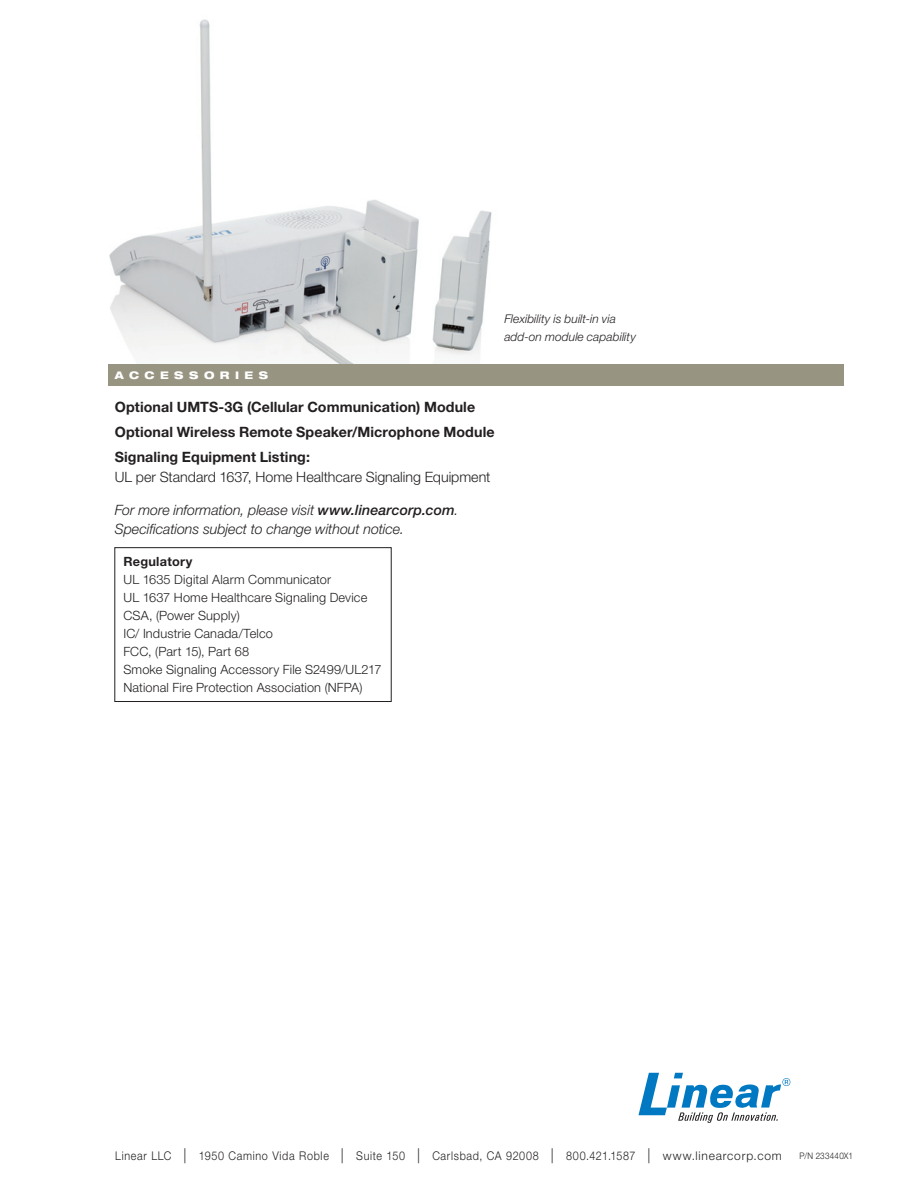
<style>
.page{position:relative;width:918px;height:1188px;background:#fff}
.page>*{position:absolute;margin:0;border:0;box-sizing:border-box;transform-origin:0 0}
.t1{font:700 14.25px "Helvetica Neue LT Std";letter-spacing:.005em;color:#231f20}
.t2{font:italic 300 14.25px "Helvetica Neue LT Std";letter-spacing:-.005em;color:#231f20}
.t3{font:300 14.25px "Helvetica Neue LT Std";color:#231f20}
.t4{font:300 12.75px "Helvetica Neue LT Std";letter-spacing:.01em;color:#231f20}
.t5{font:700 12.75px "Helvetica Neue LT Std";letter-spacing:.02em;color:#231f20}
.t6{font:300 12px "Helvetica Neue LT Std";letter-spacing:.065em;color:#231f20;scale:.9 1}
.t7{font:italic 300 12px "Helvetica Neue LT Std";letter-spacing:.005em;color:#231f20}
.t8{font:800 expanded 10.5px "Helvetica Neue LT Std";letter-spacing:.52em;color:#fff}
.t9{font:300 9px "Helvetica Neue LT Std";letter-spacing:.03em;color:#231f20;scale:.9 1}
.s1{font-weight:500}
.s2{font-size:15px}
</style>
<div class="page">
<div style="left:115px;top:547px;width:276px;height:155px;border:1px solid #231f20"></div>
<img style="left:109px;top:19px;width:383px;height:345px">
<svg style="left:638px;top:1073px;width:152px;height:50px"></svg>
<div style="left:108px;top:364px;width:736px;height:22px;background:#979481"></div>
<p class="t7" style="left:504px;top:311px;width:113px">Flexibility is built-in via</p>
<p class="t7" style="left:504px;top:329px;width:133px">add-on module capability</p>
<p class="t8" style="left:115px;top:369px;width:155px">ACCESSORIES</p>
<p class="t1" style="left:115px;top:398px;width:362px">Optional UMTS-3G (Cellular Communication) Module</p>
<p class="t1" style="left:115px;top:423px;width:381px">Optional Wireless Remote Speaker/Microphone Module</p>
<p class="t1" style="left:115px;top:448px;width:197px">Signaling Equipment Listing:</p>
<p class="t3" style="left:115px;top:468px;width:377px">UL per Standard 1637, Home Healthcare Signaling Equipment</p>
<p class="t2" style="left:115px;top:501px;width:345px">For more information, please visit <span class="s1">www.linearcorp.com</span>.</p>
<p class="t2" style="left:115px;top:521px;width:291px">Specifications subject to change without notice.</p>
<p class="t5" style="left:123px;top:553px;width:70px">Regulatory</p>
<p class="t4" style="left:123px;top:571px;width:209px">UL 1635 Digital Alarm Communicator</p>
<p class="t4" style="left:123px;top:589px;width:245px">UL 1637 Home Healthcare Signaling Device</p>
<p class="t4" style="left:123px;top:607px;width:118px">CSA, (Power Supply)</p>
<p class="t4" style="left:123px;top:625px;width:151px">IC/ Industrie Canada/Telco</p>
<p class="t4" style="left:123px;top:643px;width:127px">FCC, (Part 15), Part 68</p>
<p class="t4" style="left:123px;top:661px;width:260px">Smoke Signaling Accessory File S2499/UL217</p>
<p class="t4" style="left:123px;top:679px;width:241px">National Fire Protection Association (NFPA)</p>
<p class="t6" style="left:115px;top:1148px;width:742px">Linear LLC <span class="s2">|</span> 1950 Camino Vida Roble <span class="s2">|</span> Suite 150 <span class="s2">|</span> Carlsbad, CA 92008 <span class="s2">|</span> 800.421.1587 <span class="s2">|</span> www.linearcorp.com</p>
<p class="t9" style="left:800px;top:1151px;width:61px">P/N 233440X1</p>
</div>
